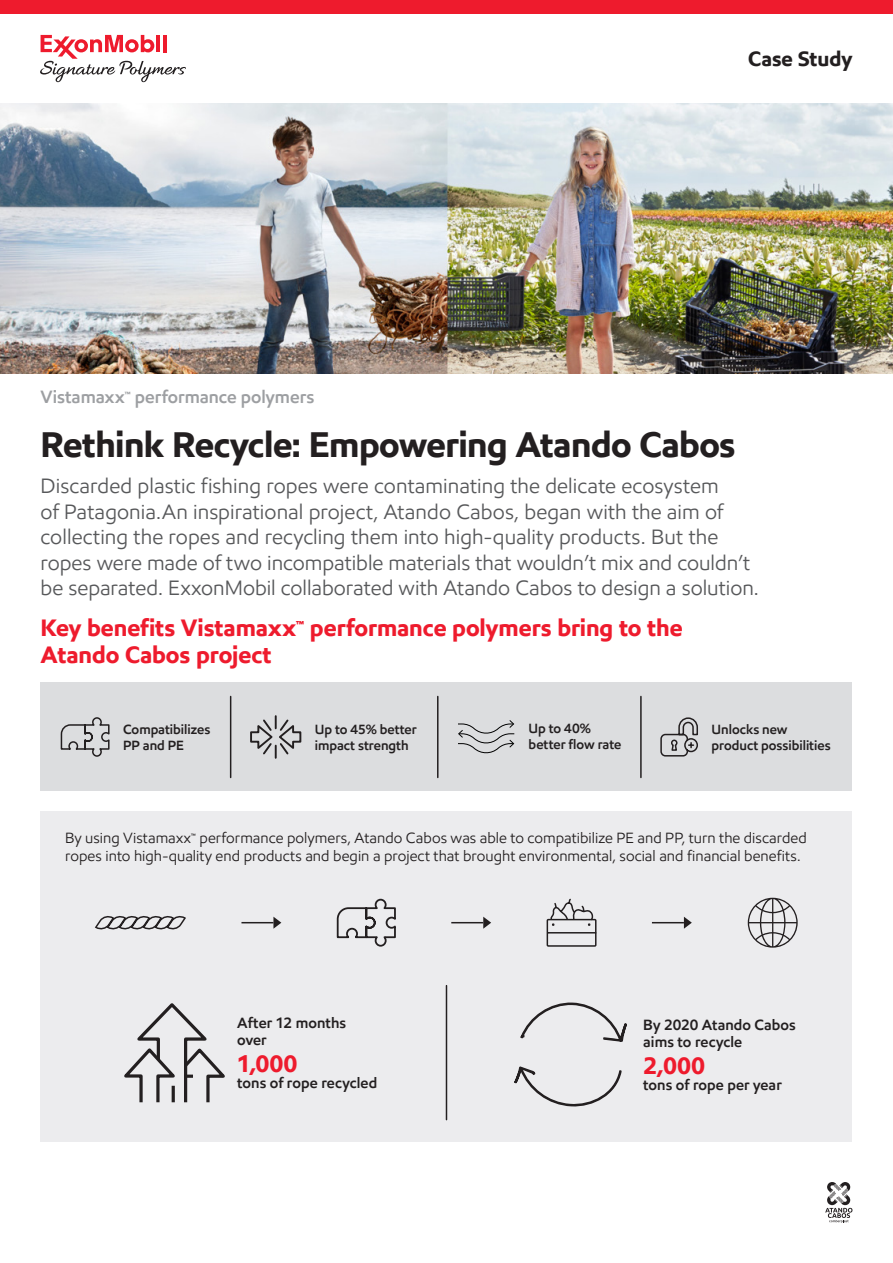
<style>
.page{position:relative;width:893px;height:1263px;background:#fff}
.page>*{position:absolute;margin:0;border:0;box-sizing:border-box;transform-origin:0 0}
.Headline{font:700 36px "E Mprint";letter-spacing:-.015em;color:#231f20}
.Section_headline{font:700 24px/27px "E Mprint";color:#ee1b2d}
.Paragraph_-_Semibold{font:700 24px "E Mprint";color:#ee1b2d}
.Intro{font:21px/25.5px "E Mprint";color:#57585a}
.Asset_Identifier{font:700 21px "E Mprint";color:#231f20}
.Product_Brand_Eyebrow{font:600 18px "E Mprint";color:#9d9fa2}
.Paragraph_-_Regular{font:15px/18px "E Mprint";letter-spacing:.005em;color:#231f20}
.Paragraph_-_Semibold-2{font:600 15px/16.5px "E Mprint";letter-spacing:.005em;color:#231f20}
.Benefit_Content{font:600 13.5px/16.5px "E Mprint";color:#231f20}
</style>
<div class="page">
<div style="left:0;top:0;width:893px;height:14px;background:#ee1b2d"></div>
<svg style="left:40px;top:35px;width:146px;height:47px"></svg>
<div style="left:40px;top:811px;width:812px;height:330px;background:#ececee"></div>
<svg style="left:825px;top:1182px;width:27px;height:41px"></svg>
<div style="left:40px;top:683px;width:812px;height:108px;background:#dcdddf"></div>
<hr style="left:230px;top:696px;width:1px;height:81px;background:#231f20">
<hr style="left:437px;top:696px;width:1px;height:81px;background:#231f20">
<hr style="left:640px;top:696px;width:2px;height:81px;background:#231f20">
<svg style="left:458px;top:720px;width:57px;height:34px"></svg>
<svg style="left:250px;top:715px;width:52px;height:44px"></svg>
<svg style="left:60px;top:717px;width:50px;height:40px"></svg>
<svg style="left:660px;top:717px;width:38px;height:40px"></svg>
<hr style="left:446px;top:985px;width:1px;height:135px;background:#231f20">
<svg style="left:520px;top:1002px;width:107px;height:40px"></svg>
<svg style="left:514px;top:1066px;width:108px;height:41px"></svg>
<svg style="left:748px;top:898px;width:50px;height:50px"></svg>
<svg style="left:336px;top:898px;width:60px;height:49px"></svg>
<svg style="left:95px;top:916px;width:91px;height:14px"></svg>
<svg style="left:546px;top:898px;width:51px;height:49px"></svg>
<hr style="left:241px;top:922px;width:32px;height:1px;background:#231f20">
<svg style="left:273px;top:917px;width:8px;height:12px"></svg>
<hr style="left:451px;top:922px;width:32px;height:1px;background:#231f20">
<svg style="left:483px;top:917px;width:8px;height:12px"></svg>
<hr style="left:652px;top:922px;width:32px;height:1px;background:#231f20">
<svg style="left:684px;top:917px;width:8px;height:12px"></svg>
<svg style="left:124px;top:1003px;width:101px;height:100px"></svg>
<img style="left:0;top:104px;width:893px;height:270px">
<p class="Asset_Identifier" style="left:748px;top:46px;width:106px">Case Study</p>
<p class="Product_Brand_Eyebrow" style="left:40px;top:386px;width:275px">Vistamaxx™ performance polymers</p>
<p class="Headline" style="left:40px;top:423px;width:697px">Rethink Recycle: Empowering Atando Cabos</p>
<p class="Intro" style="left:40px;top:473px;width:720px">Discarded plastic fishing ropes were contaminating the delicate ecosystem<br>of Patagonia.An inspirational project, Atando Cabos, began with the aim of collecting the ropes and recycling them into high-quality products. But the ropes were made of two incompatible materials that wouldn’t mix and couldn’t be separated. ExxonMobil collaborated with Atando Cabos to design a solution.</p>
<p class="Section_headline" style="left:40px;top:614px;width:644px">Key benefits Vistamaxx™ performance polymers bring to the<br>Atando Cabos project</p>
<p class="Benefit_Content" style="left:123px;top:721px;width:89px">Compatibilizes</p>
<p class="Benefit_Content" style="left:123px;top:737px;width:62px">PP and PE</p>
<p class="Benefit_Content" style="left:315px;top:721px;width:103px">Up to 45% better impact strength</p>
<p class="Benefit_Content" style="left:529px;top:720px;width:94px">Up to 40% better flow rate</p>
<p class="Benefit_Content" style="left:711px;top:721px;width:121px">Unlocks new product possibilities</p>
<p class="Paragraph_-_Regular" style="left:65px;top:828px;width:743px">By using Vistamaxx™ performance polymers, Atando Cabos was able to compatibilize PE and PP, turn the discarded ropes into high-quality end products and begin a project that brought environmental, social and financial benefits.</p>
<p class="Paragraph_-_Semibold-2" style="left:237px;top:1015px;width:110px">After 12 months over</p>
<p class="Paragraph_-_Semibold" style="left:237px;top:1049px;width:62px">1,000</p>
<p class="Paragraph_-_Semibold-2" style="left:237px;top:1075px;width:141px">tons of rope recycled</p>
<p class="Paragraph_-_Semibold-2" style="left:643px;top:1016px;width:154px">By 2020 Atando Cabos aims to recycle</p>
<p class="Paragraph_-_Semibold" style="left:643px;top:1050px;width:63px">2,000</p>
<p class="Paragraph_-_Semibold-2" style="left:643px;top:1076px;width:140px">tons of rope per year</p>
</div>
